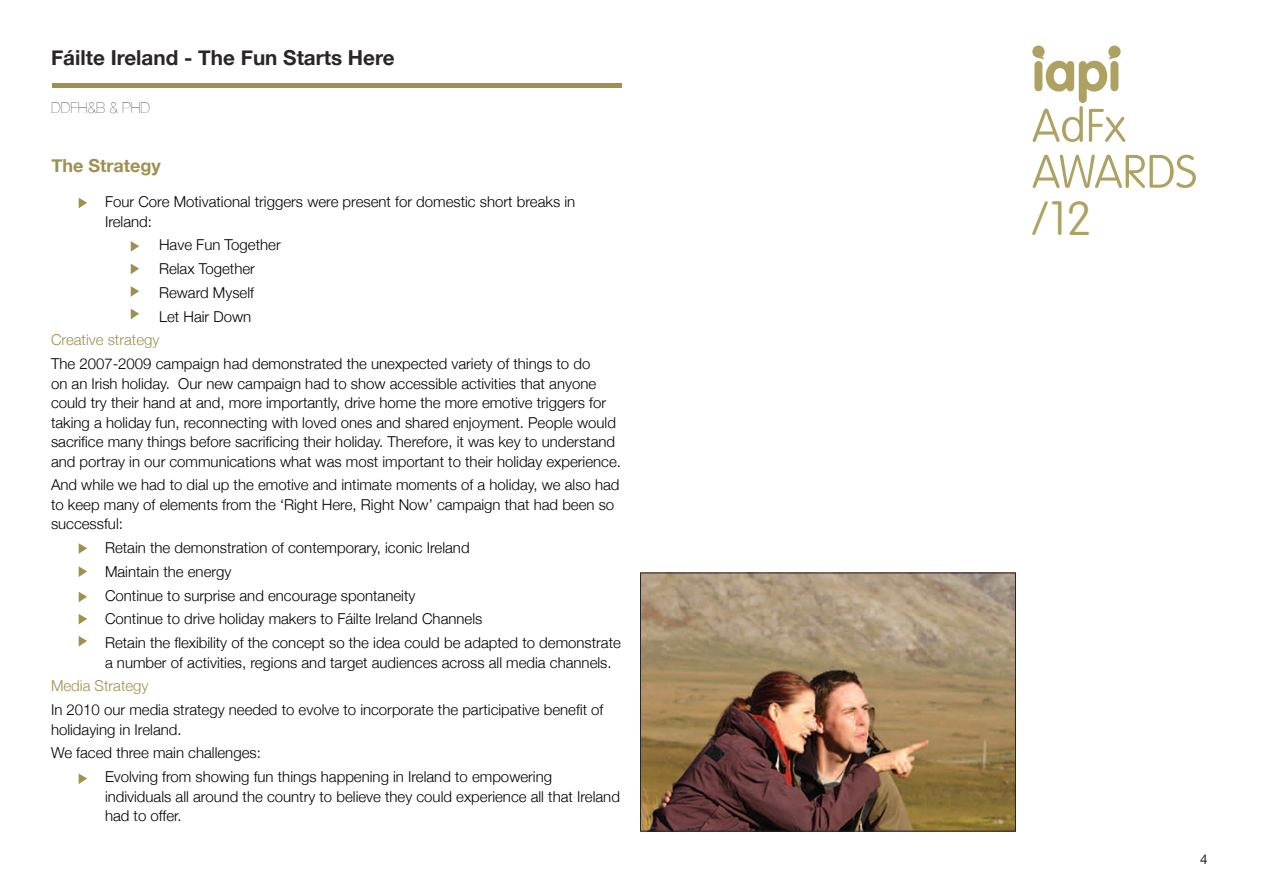
<style>
.page{position:relative;width:1263px;height:893px;background:#fff}
.page>*{position:absolute;margin:0;border:0;box-sizing:border-box;transform-origin:0 0}
.t1{font:100 47.4px "VAG Rounded";color:#aea162}
.t2{font:700 20.7px "Helvetica Neue";color:#2a2626}
.t3{font:700 18px "Helvetica Neue";color:#9f904f}
.t4{font:300 15px/19.5px "Helvetica Neue";color:#000}
.t5{font:300 15px "Helvetica Neue";color:#9f904f}
.t6{font:200 15px "Helvetica Neue";color:#2a2626}
.t7{font:13.5px "Helvetica Neue";color:#231f20}
</style>
<div class="page">
<svg style="left:1033px;top:155px;width:163px;height:33px"></svg>
<svg style="left:1033px;top:45px;width:92px;height:97px"></svg>
<hr style="left:52px;top:83px;width:570px;height:4px;background:#9f904f">
<svg style="left:79px;top:198px;width:8px;height:10px"></svg>
<svg style="left:79px;top:543px;width:8px;height:11px"></svg>
<svg style="left:79px;top:773px;width:8px;height:11px"></svg>
<svg style="left:79px;top:566px;width:8px;height:11px"></svg>
<svg style="left:79px;top:592px;width:8px;height:10px"></svg>
<svg style="left:79px;top:614px;width:8px;height:10px"></svg>
<svg style="left:79px;top:636px;width:8px;height:11px"></svg>
<svg style="left:131px;top:241px;width:8px;height:11px"></svg>
<svg style="left:131px;top:264px;width:8px;height:10px"></svg>
<svg style="left:131px;top:286px;width:8px;height:11px"></svg>
<svg style="left:131px;top:309px;width:8px;height:10px"></svg>
<img style="left:642px;top:575px;width:372px;height:254px">
<div style="left:640px;top:573px;width:376px;height:258px;border:1px solid #2a2626"></div>
<h2 class="t2" style="left:51px;top:41px;width:345px">Fáilte Ireland - The Fun Starts Here</h2>
<p class="t6" style="left:51px;top:96px;width:101px">DDFH&amp;B &amp; PHD</p>
<p class="t3" style="left:51px;top:151px;width:111px">The Strategy</p>
<p class="t4" style="left:105px;top:191px;width:472px">Four Core Motivational triggers were present for domestic short breaks in<br>Ireland:</p>
<p class="t4" style="left:159px;top:234px;width:123px">Have Fun Together</p>
<p class="t4" style="left:159px;top:258px;width:97px">Relax Together</p>
<p class="t4" style="left:159px;top:282px;width:97px">Reward Myself</p>
<p class="t4" style="left:159px;top:306px;width:94px">Let Hair Down</p>
<p class="t5" style="left:51px;top:328px;width:110px">Creative strategy</p>
<p class="t4" style="left:51px;top:353px;width:571px">The 2007-2009 campaign had demonstrated the unexpected variety of things to do<br>on an Irish holiday. Our new campaign had to show accessible activities that anyone could try their hand at and, more importantly, drive home the more emotive triggers for taking a holiday fun, reconnecting with loved ones and shared enjoyment. People would sacrifice many things before sacrificing their holiday. Therefore, it was key to understand and portray in our communications what was most important to their holiday experience.</p>
<p class="t4" style="left:51px;top:474px;width:570px">And while we had to dial up the emotive and intimate moments of a holiday, we also had to keep many of elements from the ‘Right Here, Right Now’ campaign that had been so successful:</p>
<p class="t4" style="left:105px;top:537px;width:366px">Retain the demonstration of contemporary, iconic Ireland</p>
<p class="t4" style="left:105px;top:561px;width:128px">Maintain the energy</p>
<p class="t4" style="left:105px;top:585px;width:312px">Continue to surprise and encourage spontaneity</p>
<p class="t4" style="left:105px;top:608px;width:379px">Continue to drive holiday makers to Fáilte Ireland Channels</p>
<p class="t4" style="left:105px;top:632px;width:517px">Retain the flexibility of the concept so the idea could be adapted to demonstrate a number of activities, regions and target audiences across all media channels.</p>
<p class="t5" style="left:51px;top:674px;width:99px">Media Strategy</p>
<p class="t4" style="left:51px;top:699px;width:554px">In 2010 our media strategy needed to evolve to incorporate the participative benefit of holidaying in Ireland.</p>
<p class="t4" style="left:51px;top:742px;width:211px">We faced three main challenges:</p>
<p class="t4" style="left:105px;top:766px;width:516px">Evolving from showing fun things happening in Ireland to empowering individuals all around the country to believe they could experience all that Ireland had to offer.</p>
<h1 class="t1" style="left:1031px;top:191px;width:63px">/12</h1>
<p class="t7" style="left:1200px;top:850px;width:9px">4</p>
</div>
